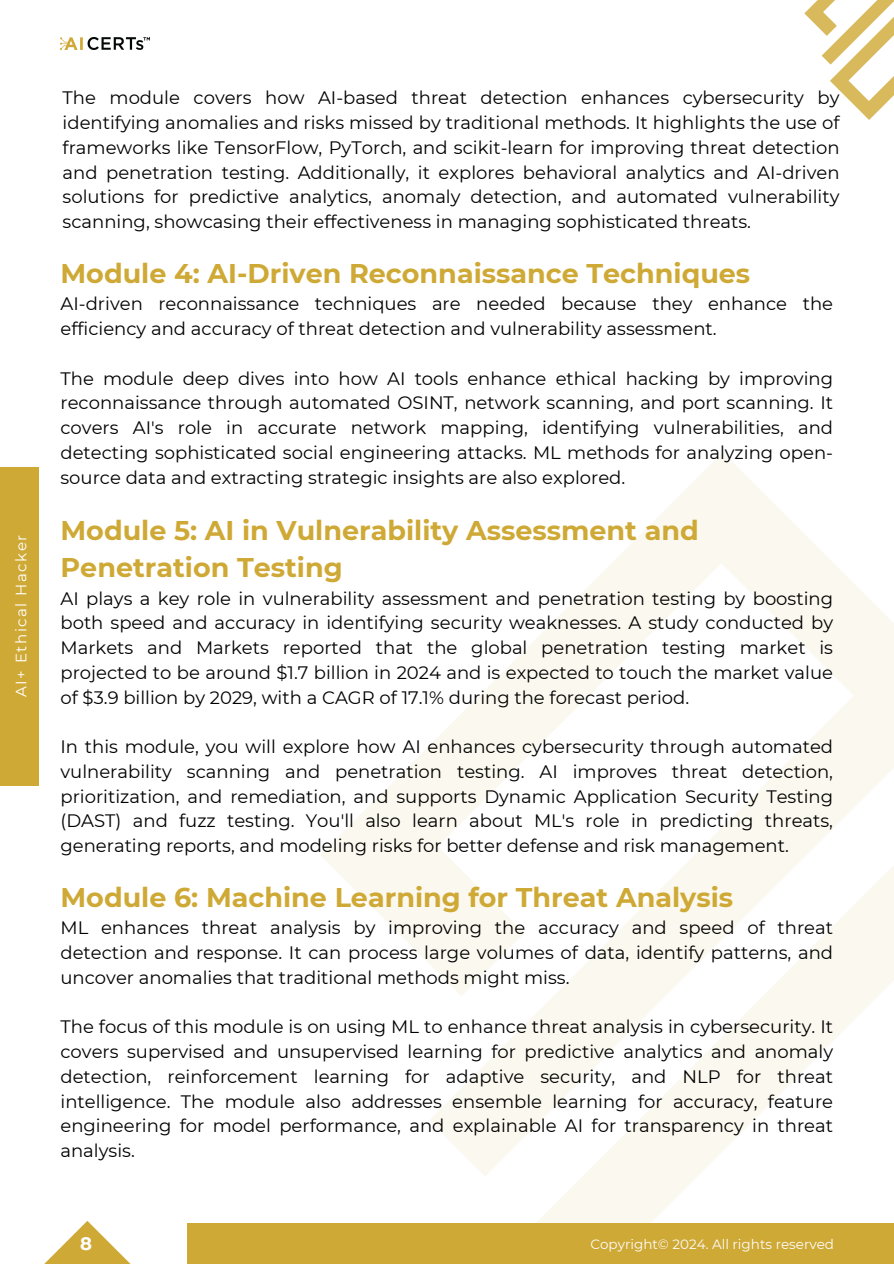
<style>
.page{position:relative;width:894px;height:1264px;background:#fff}
.page>*{position:absolute;margin:0;border:0;box-sizing:border-box;transform-origin:0 0}
.t1{font:700 27px/37.2px "Montserrat";color:#cfa935}
.t2{font:18px/24.8px "Montserrat";color:#000;text-align:justify}
.t3{font:700 18px "Montserrat";color:#fff}
.t4{font:15px "Montserrat";letter-spacing:.1em;color:#fff}
.t5{font:13.5px "Montserrat";color:#fdfdfd}
</style>
<div class="page">
<svg style="left:321px;top:453px;width:572px;height:718px"></svg>
<svg style="left:480px;top:794px;width:413px;height:428px"></svg>
<svg style="left:45px;top:1221px;width:85px;height:42px"></svg>
<div style="left:187px;top:1222px;width:706px;height:41px;background:#cfa935"></div>
<div style="left:0;top:467px;width:39px;height:318px;background:#cfa935"></div>
<img style="left:60px;top:37px;width:89px;height:13px">
<svg style="left:804px;top:0;width:89px;height:120px"></svg>
<h1 class="t4" style="left:12px;top:697px;width:164px;rotate:-90deg">AI+ Ethical Hacker</h1>
<p class="t2" style="left:63px;top:86px;width:778px">The module covers how AI-based threat detection enhances cybersecurity by identifying anomalies and risks missed by traditional methods. It highlights the use of frameworks like TensorFlow, PyTorch, and scikit-learn for improving threat detection and penetration testing. Additionally, it explores behavioral analytics and AI-driven solutions for predictive analytics, anomaly detection, and automated vulnerability scanning, showcasing their effectiveness in managing sophisticated threats.</p>
<h1 class="t1" style="left:60px;top:255px;width:691px">Module 4: AI-Driven Reconnaissance Techniques</h1>
<h1 class="t2" style="left:60px;top:291px;width:773px">AI-driven reconnaissance techniques are needed because they enhance the efficiency and accuracy of threat detection and vulnerability assessment.</h1>
<h1 class="t2" style="left:60px;top:366px;width:773px">The module deep dives into how AI tools enhance ethical hacking by improving reconnaissance through automated OSINT, network scanning, and port scanning. It covers AI's role in accurate network mapping, identifying vulnerabilities, and detecting sophisticated social engineering attacks. ML methods for analyzing open&shy;source data and extracting strategic insights are also explored.</h1>
<p class="t1" style="left:60px;top:512px;width:639px">Module 5: AI in Vulnerability Assessment and<br>Penetration Testing</p>
<p class="t2" style="left:60px;top:585px;width:773px">AI plays a key role in vulnerability assessment and penetration testing by boosting both speed and accuracy in identifying security weaknesses. A study conducted by Markets and Markets reported that the global penetration testing market is projected to be around $1.7 billion in 2024 and is expected to touch the market value of $3.9 billion by 2029, with a CAGR of 17.1% during the forecast period.</p>
<h1 class="t2" style="left:60px;top:734px;width:773px">In this module, you will explore how AI enhances cybersecurity through automated vulnerability scanning and penetration testing. AI improves threat detection, prioritization, and remediation, and supports Dynamic Application Security Testing (DAST) and fuzz testing. You'll also learn about ML's role in predicting threats, generating reports, and modeling risks for better defense and risk management.</h1>
<h1 class="t1" style="left:60px;top:879px;width:674px">Module 6: Machine Learning for Threat Analysis</h1>
<h1 class="t2" style="left:60px;top:915px;width:773px">ML enhances threat analysis by improving the accuracy and speed of threat detection and response. It can process large volumes of data, identify patterns, and uncover anomalies that traditional methods might miss.</h1>
<h1 class="t2" style="left:60px;top:1014px;width:773px">The focus of this module is on using ML to enhance threat analysis in cybersecurity. It covers supervised and unsupervised learning for predictive analytics and anomaly detection, reinforcement learning for adaptive security, and NLP for threat intelligence. The module also addresses ensemble learning for accuracy, feature engineering for model performance, and explainable AI for transparency in threat analysis.</h1>
<p class="t3" style="left:80px;top:1232px;width:13px">8</p>
<p class="t5" style="left:590px;top:1235px;width:245px">Copyright© 2024. All rights reserved</p>
</div>
